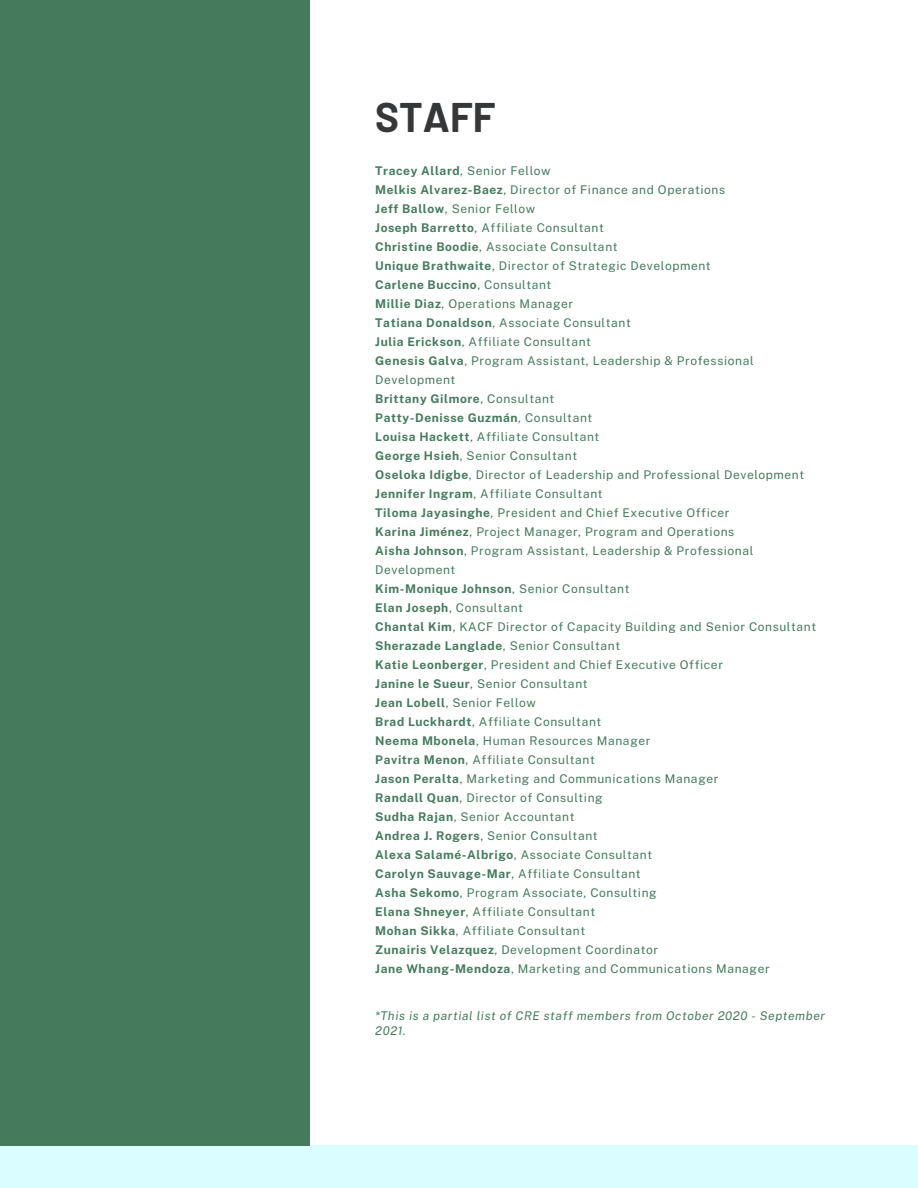
<style>
.page{position:relative;width:918px;height:1188px;background:#fff}
.page>*{position:absolute;margin:0;border:0;box-sizing:border-box;transform-origin:0 0}
.t1{font:700 40.5px "Barlow";color:#363739}
.t2{font:12px/19px "Public Sans";letter-spacing:.05em;color:#457b5c}
.t3{font:700 12px "Public Sans";letter-spacing:.05em;color:#457b5c}
.t4{font:italic 12px/15px "Public Sans";letter-spacing:.05em;color:#457b5c}
.s1{font-weight:700}
.s2{font-weight:400}
</style>
<div class="page">
<div style="left:0;top:1146px;width:918px;height:42px;background:#dafdff"></div>
<div style="left:0;top:0;width:310px;height:1145px;background:#457b5c"></div>
<p class="t1" style="left:375px;top:92px;width:122px">STAFF</p>
<p class="t2" style="left:375px;top:161px;width:177px"><span class="s1">Tracey Allard</span>, Senior Fellow</p>
<p class="t2" style="left:375px;top:180px;width:351px"><span class="s1">Melkis Alvarez-Baez</span>, Director of Finance and Operations</p>
<p class="t2" style="left:375px;top:199px;width:161px"><span class="s1">Jeff Ballow</span>, Senior Fellow</p>
<p class="t2" style="left:375px;top:218px;width:230px"><span class="s1">Joseph Barretto</span>, Affiliate Consultant</p>
<p class="t2" style="left:375px;top:237px;width:244px"><span class="s1">Christine Boodie</span>, Associate Consultant</p>
<p class="t2" style="left:375px;top:256px;width:337px"><span class="s1">Unique Brathwaite</span>, Director of Strategic Development</p>
<p class="t3" style="left:375px;top:277px;width:178px">Carlene Buccino<span class="s2">, Consultant</span></p>
<p class="t2" style="left:375px;top:294px;width:199px"><span class="s1">Millie Diaz</span>, Operations Manager</p>
<p class="t2" style="left:375px;top:313px;width:257px"><span class="s1">Tatiana Donaldson</span>, Associate Consultant</p>
<p class="t2" style="left:375px;top:332px;width:217px"><span class="s1">Julia Erickson</span>, Affiliate Consultant</p>
<p class="t2" style="left:375px;top:351px;width:380px"><span class="s1">Genesis Galva</span>, Program Assistant, Leadership &amp; Professional<br>Development</p>
<p class="t3" style="left:375px;top:391px;width:181px">Brittany Gilmore<span class="s2">, Consultant</span></p>
<p class="t3" style="left:375px;top:410px;width:219px">Patty-Denisse Guzmán<span class="s2">, Consultant</span></p>
<p class="t2" style="left:375px;top:427px;width:226px"><span class="s1">Louisa Hackett</span>, Affiliate Consultant</p>
<p class="t2" style="left:375px;top:446px;width:203px"><span class="s1">George Hsieh</span>, Senior Consultant</p>
<p class="t2" style="left:375px;top:465px;width:431px"><span class="s1">Oseloka Idigbe</span>, Director of Leadership and Professional Development</p>
<p class="t2" style="left:375px;top:484px;width:229px"><span class="s1">Jennifer Ingram</span>, Affiliate Consultant</p>
<p class="t2" style="left:375px;top:503px;width:356px"><span class="s1">Tiloma Jayasinghe</span>, President and Chief Executive Officer</p>
<p class="t2" style="left:375px;top:522px;width:361px"><span class="s1">Karina Jiménez</span>, Project Manager, Program and Operations</p>
<p class="t2" style="left:375px;top:541px;width:380px"><span class="s1">Aisha Johnson</span>, Program Assistant, Leadership &amp; Professional<br>Development</p>
<p class="t3" style="left:375px;top:581px;width:256px">Kim-Monique Johnson<span class="s2">, Senior Consultant</span></p>
<p class="t2" style="left:375px;top:598px;width:149px"><span class="s1">Elan Joseph</span>, Consultant</p>
<p class="t2" style="left:375px;top:617px;width:443px"><span class="s1">Chantal Kim</span>, KACF Director of Capacity Building and Senior Consultant</p>
<p class="t3" style="left:375px;top:638px;width:246px">Sherazade Langlade<span class="s2">, Senior Consultant</span></p>
<p class="t2" style="left:375px;top:655px;width:349px"><span class="s1">Katie Leonberger</span>, President and Chief Executive Officer</p>
<p class="t2" style="left:375px;top:674px;width:214px"><span class="s1">Janine le Sueur</span>, Senior Consultant</p>
<p class="t2" style="left:375px;top:693px;width:162px"><span class="s1">Jean Lobell</span>, Senior Fellow</p>
<p class="t2" style="left:375px;top:712px;width:228px"><span class="s1">Brad Luckhardt</span>, Affiliate Consultant</p>
<p class="t2" style="left:375px;top:731px;width:277px"><span class="s1">Neema Mbonela</span>, Human Resources Manager</p>
<p class="t2" style="left:375px;top:750px;width:221px"><span class="s1">Pavitra Menon</span>, Affiliate Consultant</p>
<p class="t2" style="left:375px;top:769px;width:345px"><span class="s1">Jason Peralta</span>, Marketing and Communications Manager</p>
<p class="t2" style="left:375px;top:788px;width:229px"><span class="s1">Randall Quan</span>, Director of Consulting</p>
<p class="t2" style="left:375px;top:807px;width:201px"><span class="s1">Sudha Rajan</span>, Senior Accountant</p>
<p class="t2" style="left:375px;top:826px;width:224px"><span class="s1">Andrea J. Rogers</span>, Senior Consultant</p>
<p class="t2" style="left:375px;top:845px;width:279px"><span class="s1">Alexa Salamé-Albrigo</span>, Associate Consultant</p>
<p class="t2" style="left:375px;top:864px;width:267px"><span class="s1">Carolyn Sauvage-Mar</span>, Affiliate Consultant</p>
<p class="t2" style="left:375px;top:883px;width:283px"><span class="s1">Asha Sekomo</span>, Program Associate, Consulting</p>
<p class="t2" style="left:375px;top:902px;width:221px"><span class="s1">Elana Shneyer</span>, Affiliate Consultant</p>
<p class="t2" style="left:375px;top:921px;width:211px"><span class="s1">Mohan Sikka</span>, Affiliate Consultant</p>
<p class="t2" style="left:375px;top:940px;width:284px"><span class="s1">Zunairis Velazquez</span>, Development Coordinator</p>
<p class="t2" style="left:375px;top:959px;width:396px"><span class="s1">Jane Whang-Mendoza</span>, Marketing and Communications Manager</p>
<p class="t4" style="left:375px;top:1008px;width:451px">*This is a partial list of CRE staff members from October 2020 - September<br>2021.</p>
</div>
